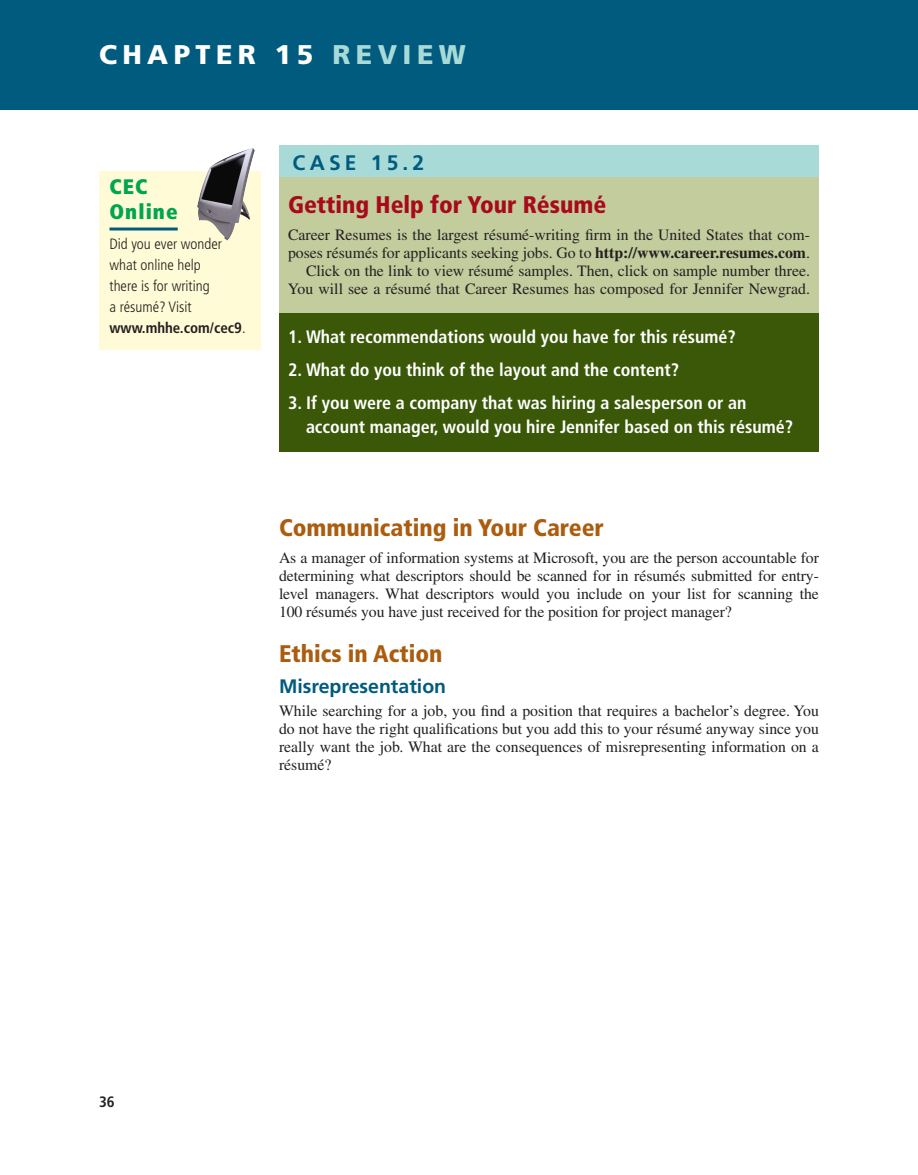
<style>
.page{position:relative;width:918px;height:1175px;background:#fff}
.page>*{position:absolute;margin:0;border:0;box-sizing:border-box;transform-origin:0 0}
.t1{font:900 27px "Frutiger";letter-spacing:.2em;color:#fff}
.t2{font:900 condensed 24px "Frutiger";color:#ac5c0e}
.t3{font:900 condensed 24px "Frutiger";color:#a70a1a}
.t4{font:900 condensed 21px/24px "Frutiger";letter-spacing:.05em;color:#00a54f}
.t5{font:700 21px "Frutiger";letter-spacing:.2em;color:#005b7f}
.t6{font:700 19.5px "Frutiger";color:#005b7f}
.t7{font:700 condensed 18px/24px "Frutiger";color:#fff}
.t8{font:15.75px/18px "Times";color:#231f20;text-align:justify}
.t9{font:300 condensed 15px/21px "Frutiger";color:#231f20}
.t10{font:700 condensed 15px "Frutiger";color:#231f20}
.s1{color:#a8dbd8}
.s2{font-weight:700}
</style>
<div class="page">
<div style="left:0;top:0;width:918px;height:109px;background:#005b7f"></div>
<div style="left:279px;top:177px;width:540px;height:138px;background:#c3cc9d"></div>
<div style="left:279px;top:145px;width:540px;height:32px;background:#a8dbd8"></div>
<div style="left:279px;top:313px;width:540px;height:139px;background:#3a5808"></div>
<div style="left:99px;top:172px;width:162px;height:178px;background:#fffbd6"></div>
<hr style="left:110px;top:227px;width:68px;height:3px;background:#005b7f">
<img style="left:197px;top:148px;width:58px;height:92px">
<h1 class="t1" style="left:99px;top:44px;width:368px">CHAPTER 15 <span class="s1">REVIEW</span></h1>
<h3 class="t4" style="left:110px;top:177px;width:70px">CEC<br>Online</h3>
<p class="t9" style="left:110px;top:234px;width:138px">Did you ever wonder what online help<br>there is for writing<br>a résumé? Visit <span class="s2">www.mhhe.com/cec9</span>.</p>
<h3 class="t5" style="left:293px;top:154px;width:133px">CASE 15.2</h3>
<h2 class="t3" style="left:288px;top:195px;width:320px">Getting Help for Your Résumé</h2>
<p class="t8" style="left:288px;top:227px;width:524px;text-align:right">Career Resumes is the largest résumé-writing firm in the United States that com&shy;poses résumés for applicants seeking jobs. Go to <span class="s2">http://www.career.resumes.com</span>.<br>Click on the link to view résumé samples. Then, click on sample number three.<br>You will see a résumé that Career Resumes has composed for Jennifer Newgrad.</p>
<p class="t7" style="left:288px;top:326px;width:449px">1. What recommendations would you have for this résumé?</p>
<p class="t7" style="left:288px;top:359px;width:393px">2. What do you think of the layout and the content?</p>
<p class="t7" style="left:306px;top:392px;width:489px;text-indent:-18px">3. If you were a company that was hiring a salesperson or an account manager, would you hire Jennifer based on this résumé?</p>
<h2 class="t2" style="left:279px;top:518px;width:326px">Communicating in Your Career</h2>
<p class="t8" style="left:279px;top:550px;width:541px">As a manager of information systems at Microsoft, you are the person accountable for determining what descriptors should be scanned for in résumés submitted for entry&shy;level managers. What descriptors would you include on your list for scanning the 100 résumés you have just received for the position for project manager?</p>
<h2 class="t2" style="left:279px;top:644px;width:165px">Ethics in Action</h2>
<p class="t6" style="left:279px;top:678px;width:169px">Misrepresentation</p>
<p class="t8" style="left:279px;top:703px;width:541px">While searching for a job, you find a position that requires a bachelor’s degree. You do not have the right qualifications but you add this to your résumé anyway since you really want the job. What are the consequences of misrepresenting information on a résumé?</p>
<p class="t10" style="left:99px;top:1096px;width:17px">36</p>
</div>
